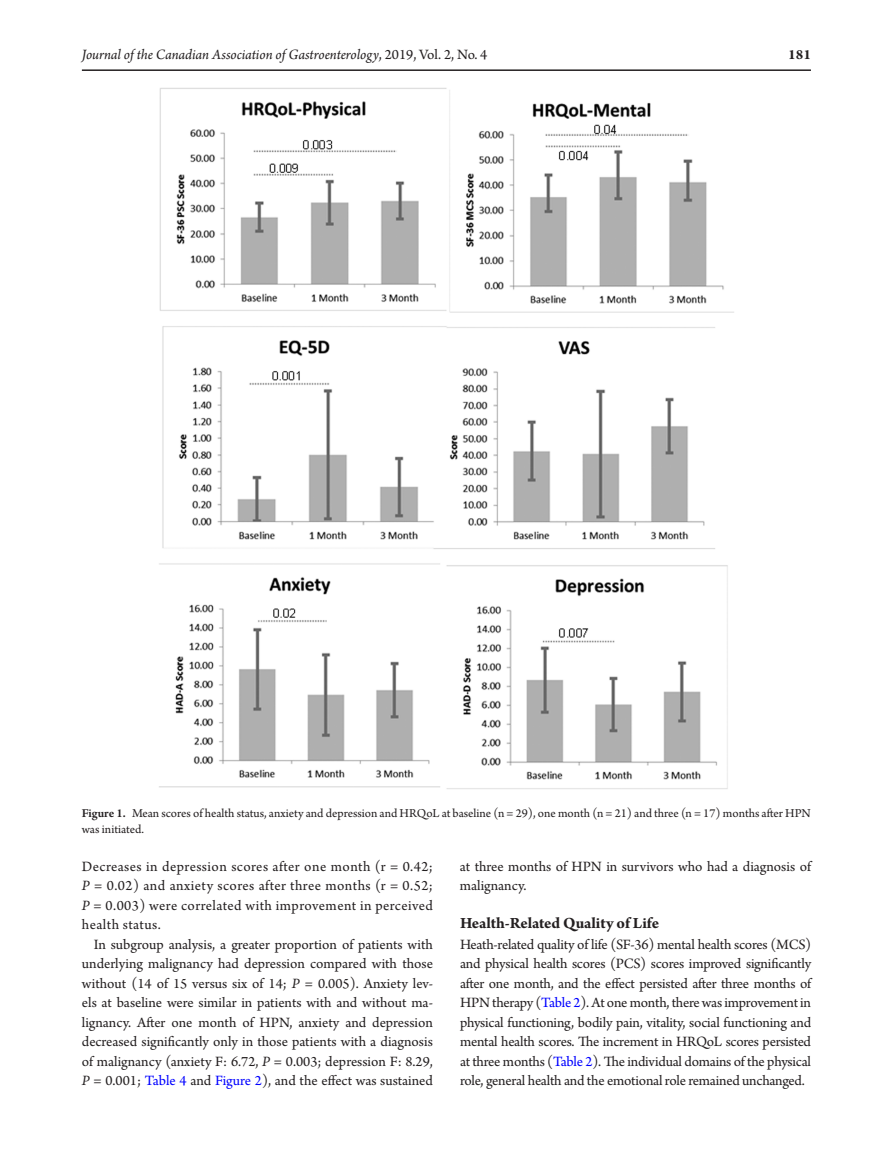
<style>
.page{position:relative;width:893px;height:1174px;background:#fff}
.page>*{position:absolute;margin:0;border:0;box-sizing:border-box;transform-origin:0 0}
.t1{font:700 16.5px "Arno Pro";color:#231f20}
.t2{font:15px/19.5px "Arno Pro";color:#231f20;text-align:justify}
.t3{font:italic 15px "Arno Pro";letter-spacing:-.005em;color:#231f20}
.t4{font:700 15px "Arno Pro";color:#231f20}
.t5{font:12.75px/16.5px "Arno Pro";color:#231f20}
.s1{font-style:normal}
.s2{font-weight:600}
.s3{font-style:italic}
.s4{color:#00f}
</style>
<div class="page">
<img style="left:159px;top:88px;width:575px;height:701px">
<hr style="left:82px;top:69px;width:729px;height:2px;background:#231f20">
<p class="t3" style="left:82px;top:46px;width:407px">Journal of the Canadian Association of Gastroenterology<span class="s1">, 2019, Vol. 2, No. 4</span></p>
<p class="t4" style="left:788px;top:46px;width:24px">181</p>
<p class="t5" style="left:82px;top:805px;width:731px"><span class="s2">Figure 1.</span> Mean scores of health status, anxiety and depression and HRQoL at baseline (n = 29), one month (n = 21) and three (n = 17) months after HPN was initiated.</p>
<p class="t2" style="left:82px;top:857px;width:353px">Decreases in depression scores after one month (r = 0.42; <span class="s3">P</span> = 0.02) and anxiety scores after three months (r = 0.52; <span class="s3">P</span> = 0.003) were correlated with improvement in perceived health status.</p>
<p class="t2" style="left:82px;top:935px;width:353px;text-indent:12px">In subgroup analysis, a greater proportion of patients with underlying malignancy had depression compared with those without (14 of 15 versus six of 14; <span class="s3">P</span> = 0.005). Anxiety lev&shy;els at baseline were similar in patients with and without ma&shy;lignancy. After one month of HPN, anxiety and depression decreased significantly only in those patients with a diagnosis of malignancy (anxiety F: 6.72, <span class="s3">P</span> = 0.003; depression F: 8.29, <span class="s3">P</span> = 0.001; <span class="s4">Table 4</span> and <span class="s4">Figure 2</span>), and the effect was sustained</p>
<p class="t2" style="left:460px;top:857px;width:353px">at three months of HPN in survivors who had a diagnosis of malignancy.</p>
<p class="t1" style="left:460px;top:913px;width:201px">Health-Related Quality of Life</p>
<p class="t2" style="left:460px;top:935px;width:353px">Heath-related quality of life (SF-36) mental health scores (MCS) and physical health scores (PCS) scores improved significantly after one month, and the effect persisted after three months of HPN therapy (<span class="s4">Table 2</span>). At one month, there was improvement in physical functioning, bodily pain, vitality, social functioning and mental health scores. The increment in HRQoL scores persisted at three months (<span class="s4">Table 2</span>). The individual domains of the physical role, general health and the emotional role remained unchanged.</p>
</div>
